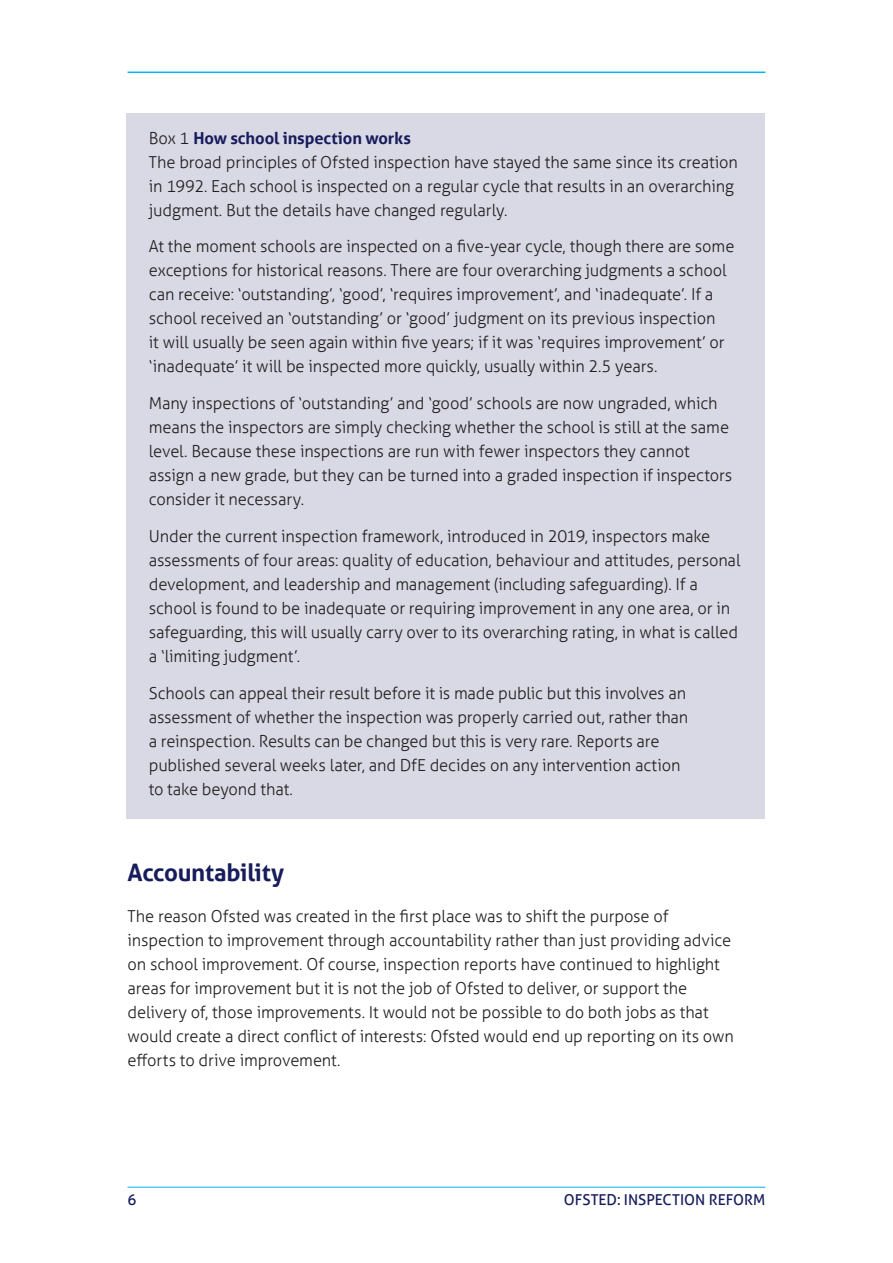
<style>
.page{position:relative;width:893px;height:1263px;background:#fff}
.page>*{position:absolute;margin:0;border:0;box-sizing:border-box;transform-origin:0 0}
.IfG_Sub-heading_1{font:700 24px "Aller";letter-spacing:-.015em;color:#171c5c}
.IfG_Body_Copy{font:300 16.5px/24px "Aller";letter-spacing:-.01em;color:#231f20}
.IfG_Figure_title{font:700 16.5px "Aller";letter-spacing:-.005em;color:#171c5c}
.t1{font:15px "Aller";color:#171c5c}
.s1{font-weight:300;color:#231f20}
</style>
<div class="page">
<hr style="left:128px;top:1187px;width:637px;height:1px;background:#00b6ef">
<hr style="left:128px;top:72px;width:637px;height:1px;background:#00b6ef">
<div style="left:126px;top:113px;width:639px;height:705px;background:#d9d9e5"></div>
<p class="IfG_Figure_title" style="left:149px;top:128px;width:264px"><span class="s1">Box 1</span> How school inspection works</p>
<p class="IfG_Body_Copy" style="left:149px;top:150px;width:591px">The broad principles of Ofsted inspection have stayed the same since its creation in 1992. Each school is inspected on a regular cycle that results in an overarching judgment. But the details have changed regularly.</p>
<p class="IfG_Body_Copy" style="left:149px;top:234px;width:587px">At the moment schools are inspected on a five-year cycle, though there are some exceptions for historical reasons. There are four overarching judgments a school can receive: ‘outstanding’, ‘good’, ‘requires improvement’, and ‘inadequate’. If a school received an ‘outstanding’ or ‘good’ judgment on its previous inspection<br>it will usually be seen again within five years; if it was ‘requires improvement’ or ‘inadequate’ it will be inspected more quickly, usually within 2.5 years.</p>
<p class="IfG_Body_Copy" style="left:149px;top:391px;width:585px">Many inspections of ‘outstanding’ and ‘good’ schools are now ungraded, which means the inspectors are simply checking whether the school is still at the same level. Because these inspections are run with fewer inspectors they cannot assign a new grade, but they can be turned into a graded inspection if inspectors consider it necessary.</p>
<p class="IfG_Body_Copy" style="left:149px;top:524px;width:593px">Under the current inspection framework, introduced in 2019, inspectors make assessments of four areas: quality of education, behaviour and attitudes, personal development, and leadership and management (including safeguarding). If a school is found to be inadequate or requiring improvement in any one area, or in safeguarding, this will usually carry over to its overarching rating, in what is called a ‘limiting judgment’.</p>
<p class="IfG_Body_Copy" style="left:149px;top:681px;width:541px">Schools can appeal their result before it is made public but this involves an assessment of whether the inspection was properly carried out, rather than a reinspection. Results can be changed but this is very rare. Reports are published several weeks later, and DfE decides on any intervention action to take beyond that.</p>
<p class="IfG_Sub-heading_1" style="left:128px;top:857px;width:158px">Accountability</p>
<p class="IfG_Body_Copy" style="left:128px;top:904px;width:608px">The reason Ofsted was created in the first place was to shift the purpose of inspection to improvement through accountability rather than just providing advice on school improvement. Of course, inspection reports have continued to highlight areas for improvement but it is not the job of Ofsted to deliver, or support the delivery of, those improvements. It would not be possible to do both jobs as that would create a direct conflict of interests: Ofsted would end up reporting on its own efforts to drive improvement.</p>
<p class="t1" style="left:128px;top:1190px;width:10px">6</p>
<p class="t1" style="left:564px;top:1190px;width:203px">OFSTED: INSPECTION REFORM</p>
</div>
